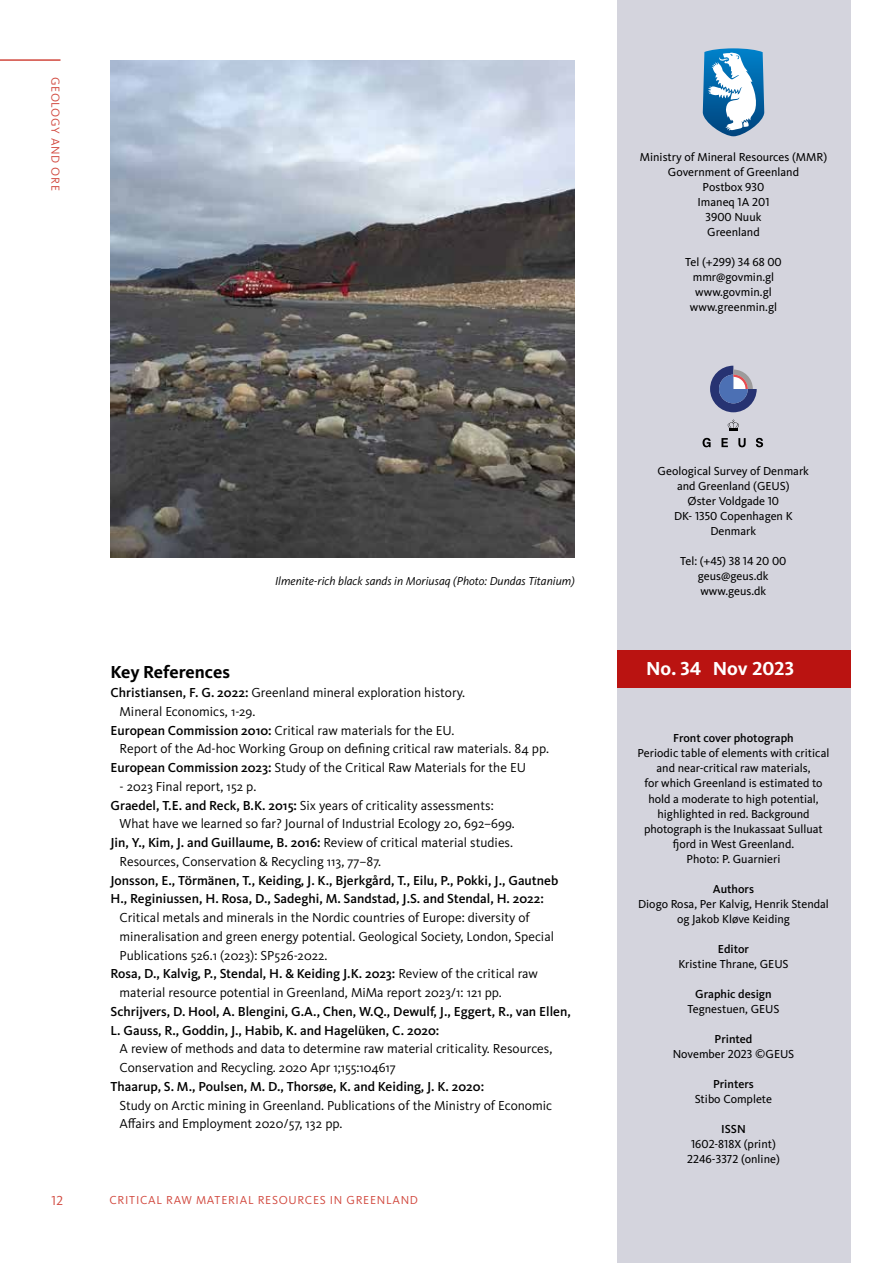
<style>
.page{position:relative;width:893px;height:1263px;background:#fff}
.page>*{position:absolute;margin:0;border:0;box-sizing:border-box;transform-origin:0 0}
.t1{font:700 19.5px "Kievit Pro";color:#fff}
.t2{font:700 18px "Kievit Pro";letter-spacing:-.005em;color:#000}
.t3{font:13.5px/18.8px "Kievit Pro";color:#000}
.t4{font:500 13.5px/18.8px "Kievit Pro";color:#000}
.t5{font:13.5px "Kievit Pro";color:#d1473d}
.t6{font:12px/15px "Kievit Pro";color:#000;text-align:center}
.t7{font:500 12px "Kievit Pro";color:#000}
.t8{font:italic 12px "Kievit Pro";color:#000}
.t9{font:12px "Kievit Pro";letter-spacing:.06em;color:#d1473d}
.s1{font-weight:500}
.s2{font-weight:400}
</style>
<div class="page">
<div style="left:617px;top:0;width:233px;height:1263px;background:#d4d4dd"></div>
<svg style="left:703px;top:48px;width:61px;height:88px;background:#71a7cb"></svg>
<svg style="left:702px;top:438px;width:9px;height:9px"></svg>
<svg style="left:721px;top:438px;width:7px;height:9px"></svg>
<svg style="left:738px;top:438px;width:8px;height:9px"></svg>
<svg style="left:756px;top:438px;width:7px;height:9px"></svg>
<svg style="left:728px;top:419px;width:11px;height:12px"></svg>
<svg style="left:710px;top:366px;width:47px;height:46px"></svg>
<hr style="left:0;top:59px;width:61px;height:2px;background:#d1473d">
<img style="left:111px;top:60px;width:464px;height:497px">
<div style="left:617px;top:651px;width:233px;height:37px;background:#ba1311"></div>
<p class="t9" style="left:63px;top:77px;width:116px;rotate:90deg">GEOLOGY AND ORE</p>
<p class="t8" style="left:275px;top:573px;width:301px">Ilmenite-rich black sands in Moriusaq (Photo: Dundas Titanium)</p>
<h4 class="t2" style="left:111px;top:661px;width:121px">Key References</h4>
<p class="t3" style="left:111px;top:683px;width:356px"><span class="s1">Christiansen, F. G. 2022:</span> Greenland mineral exploration history.</p>
<p class="t3" style="left:111px;top:702px;width:345px;text-indent:9px">Mineral Economics, 1-29.<br><span class="s1">European Commission 2010:</span> Critical raw materials for the EU.</p>
<p class="t3" style="left:111px;top:739px;width:440px;text-indent:9px">Report of the Ad-hoc Working Group on defning critical raw materials. 84 pp.<br><span class="s1">European Commission 2023:</span> Study of the Critical Raw Materials for the EU</p>
<p class="t3" style="left:120px;top:777px;width:138px">- 2023 Final report, 152 p.</p>
<p class="t3" style="left:111px;top:796px;width:385px"><span class="s1">Graedel, T.E. and Reck, B.K. 2015:</span> Six years of criticality assessments:</p>
<p class="t3" style="left:120px;top:814px;width:397px">What have we learned so far? Journal of Industrial Ecology 20, 692–699.</p>
<p class="t3" style="left:120px;top:833px;width:395px;text-indent:-9px"><span class="s1">Jin, Y., Kim, J. and Guillaume, B. 2016:</span> Review of critical material studies.<br>Resources, Conservation &amp; Recycling 113, 77–87.</p>
<p class="t4" style="left:111px;top:871px;width:449px">Jonsson, E., Törmänen, T., Keiding, J. K., Bjerkgård, T., Eilu, P., Pokki, J., Gautneb<br>H., Reginiussen, H. Rosa, D., Sadeghi, M. Sandstad, J.S. and Stendal, H. 2022:</p>
<p class="t3" style="left:120px;top:908px;width:412px">Critical metals and minerals in the Nordic countries of Europe: diversity of</p>
<p class="t3" style="left:120px;top:927px;width:436px">mineralisation and green energy potential. Geological Society, London, Special</p>
<p class="t3" style="left:111px;top:946px;width:429px;text-indent:9px">Publications 526.1 (2023): SP526-2022.<br><span class="s1">Rosa, D., Kalvig, P., Stendal, H. &amp; Keiding J.K. 2023:</span> Review of the critical raw</p>
<p class="t4" style="left:111px;top:983px;width:462px;text-indent:9px"><span class="s2">material resource potential in Greenland, MiMa report 2023/1: 121 pp.<br></span>Schrijvers, D. Hool, A. Blengini, G.A., Chen, W.Q., Dewulf, J., Eggert, R., van Ellen,</p>
<p class="t4" style="left:111px;top:1021px;width:330px">L. Gauss, R., Goddin, J., Habib, K. and Hagelüken, C. 2020:</p>
<p class="t3" style="left:120px;top:1039px;width:434px">A review of methods and data to determine raw material criticality. Resources,</p>
<p class="t4" style="left:111px;top:1058px;width:375px;text-indent:9px"><span class="s2">Conservation and Recycling. 2020 Apr 1;155:104617<br></span>Thaarup, S. M., Poulsen, M. D., Thorsøe, K. and Keiding, J. K. 2020:</p>
<p class="t3" style="left:120px;top:1096px;width:434px">Study on Arctic mining in Greenland. Publications of the Ministry of Economic</p>
<p class="t3" style="left:120px;top:1114px;width:224px">Afairs and Employment 2020/57, 132 pp.</p>
<p class="t5" style="left:52px;top:1192px;width:13px">12</p>
<p class="t9" style="left:110px;top:1193px;width:310px">CRITICAL RAW MATERIAL RESOURCES IN GREENLAND</p>
<p class="t6" style="left:640px;top:149px;width:189px">Ministry of Mineral Resources (MMR)<br>Government of Greenland<br>Postbox 930<br>Imaneq 1A 201<br>3900 Nuuk<br>Greenland</p>
<p class="t6" style="left:685px;top:254px;width:98px">Tel (+299) 34 68 00 mmr@govmin.gl www.govmin.gl www.greenmin.gl</p>
<p class="t6" style="left:658px;top:463px;width:153px">Geological Survey of Denmark and Greenland (GEUS)<br>Øster Voldgade 10<br>DK- 1350 Copenhagen K<br>Denmark</p>
<p class="t6" style="left:680px;top:553px;width:108px">Tel: (+45) 38 14 20 00 geus@geus.dk www.geus.dk</p>
<p class="t1" style="left:646px;top:657px;width:150px">No. 34 Nov 2023</p>
<p class="t7" style="left:673px;top:731px;width:122px">Front cover photograph</p>
<p class="t6" style="left:638px;top:746px;width:193px">Periodic table of elements with critical and near-critical raw materials,<br>for which Greenland is estimated to hold a moderate to high potential, highlighted in red. Background photograph is the Inukassaat Sulluat ford in West Greenland.<br>Photo: P. Guarnieri</p>
<p class="t7" style="left:713px;top:881px;width:43px">Authors</p>
<p class="t6" style="left:638px;top:896px;width:192px">Diogo Rosa, Per Kalvig, Henrik Stendal og Jakob Kløve Keiding</p>
<p class="t7" style="left:718px;top:941px;width:33px">Editor</p>
<p class="t6" style="left:678px;top:956px;width:112px">Kristine Thrane, GEUS</p>
<p class="t7" style="left:695px;top:986px;width:78px">Graphic design</p>
<p class="t6" style="left:687px;top:1001px;width:93px">Tegnestuen, GEUS</p>
<p class="t7" style="left:714px;top:1031px;width:39px">Printed</p>
<p class="t6" style="left:673px;top:1046px;width:123px">November 2023 ©GEUS</p>
<p class="t7" style="left:713px;top:1076px;width:42px">Printers</p>
<p class="t6" style="left:695px;top:1091px;width:79px">Stibo Complete</p>
<p class="t7" style="left:721px;top:1121px;width:26px">ISSN</p>
<p class="t6" style="left:687px;top:1136px;width:94px">1602-818X (print)<br>2246-3372 (online)</p>
</div>
